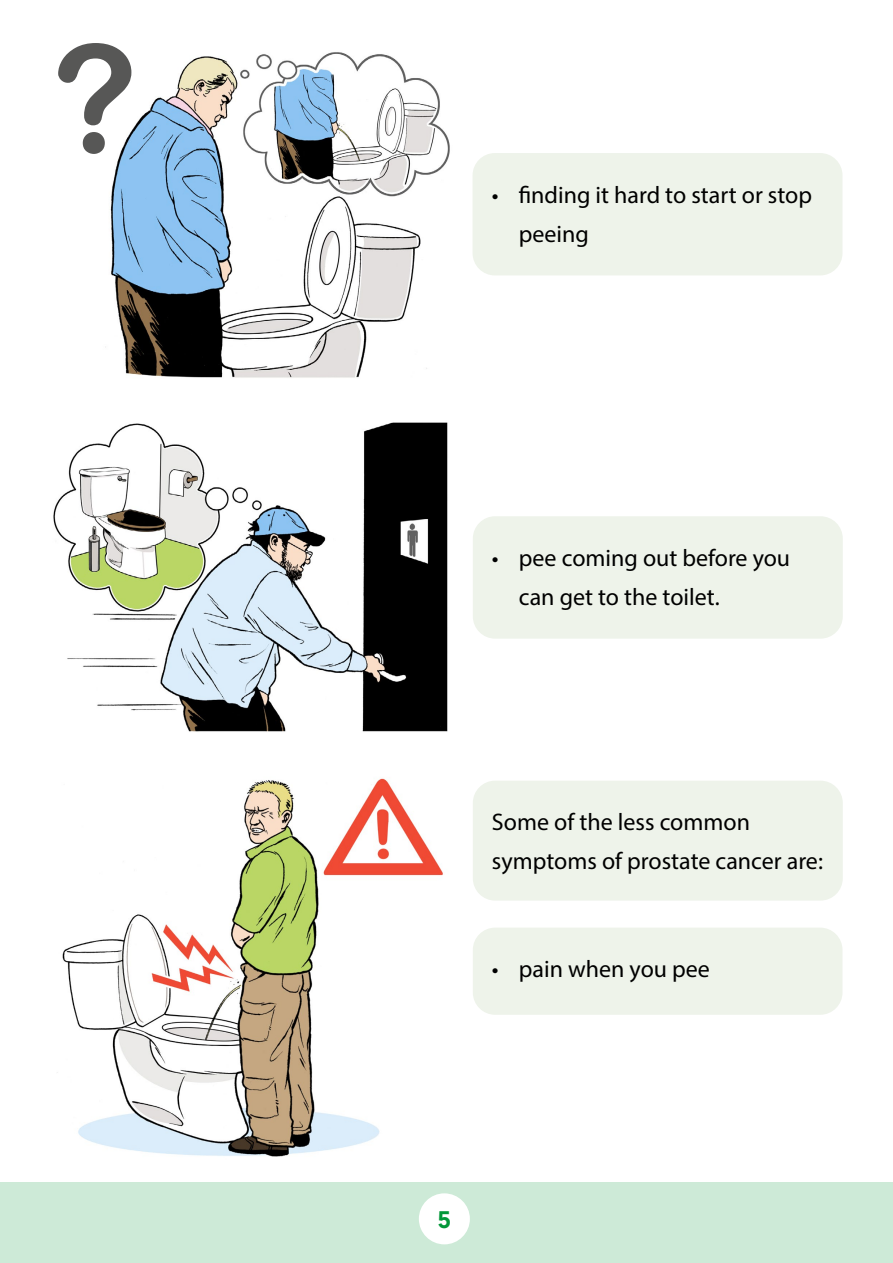
<style>
.page{position:relative;width:893px;height:1263px;background:#fff}
.page>*{position:absolute;margin:0;border:0;box-sizing:border-box;transform-origin:0 0}
.t1{font:150px "Arial Rounded MT Bold";color:#575756}
.t2{font:24px/39px "Myriad Pro";color:#000}
.t3{font:500 24px "Geomanist";color:#029739}
</style>
<div class="page">
<div style="left:473px;top:516px;width:370px;height:123px;background:#eef3ea;border-radius:22px"></div>
<img style="left:53px;top:422px;width:395px;height:310px">
<div style="left:473px;top:927px;width:369px;height:88px;background:#eef3ea;border-radius:22px"></div>
<img style="left:57px;top:778px;width:386px;height:379px">
<div style="left:473px;top:781px;width:370px;height:119px;background:#eef3ea;border-radius:22px"></div>
<div style="left:473px;top:153px;width:369px;height:122px;background:#eef3ea;border-radius:22px"></div>
<img style="left:110px;top:52px;width:340px;height:326px">
<div style="left:0;top:1182px;width:893px;height:81px;background:#cdead7"></div>
<div style="left:419px;top:1193px;width:51px;height:51px;background:#fff;border-radius:50%"></div>
<h1 class="t1" style="left:52px;top:10px;width:87px">?</h1>
<p class="t2" style="left:519px;top:175px;width:295px;text-indent:-27px">• finding it hard to start or stop peeing</p>
<p class="t2" style="left:519px;top:538px;width:273px;text-indent:-27px">• pee coming out before you can get to the toilet.</p>
<p class="t2" style="left:492px;top:802px;width:332px">Some of the less common symptoms of prostate cancer are:</p>
<p class="t2" style="left:492px;top:949px;width:219px">• pain when you pee</p>
<p class="t3" style="left:438px;top:1203px;width:14px">5</p>
</div>
